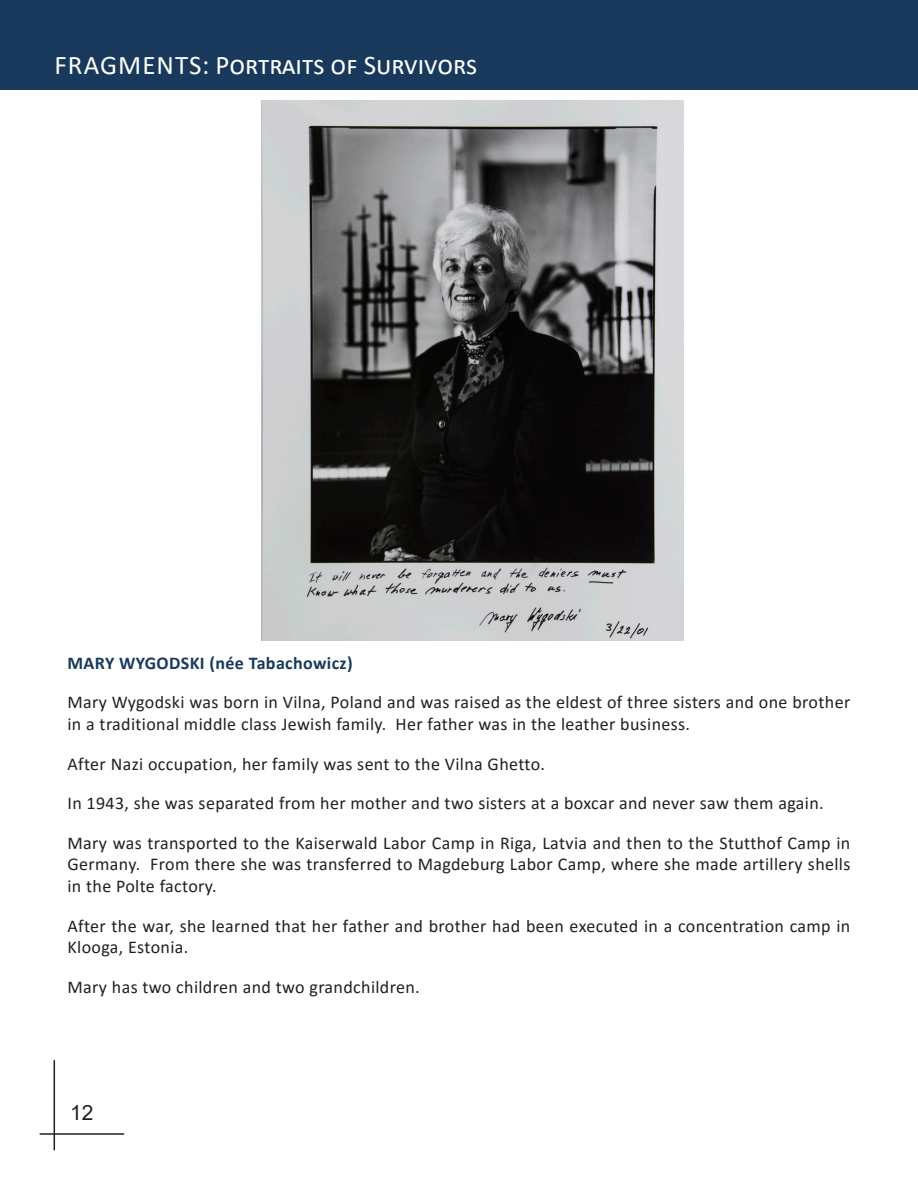
<style>
.page{position:relative;width:918px;height:1188px;background:#fff}
.page>*{position:absolute;margin:0;border:0;box-sizing:border-box;transform-origin:0 0}
.t1{font:27px "Calibri";color:#fff}
.t2{font:21px "Arial";color:#231f20}
.t3{font:18px/21.6px "Calibri";letter-spacing:.02em;color:#231f20}
.t4{font:700 18px "Calibri";letter-spacing:.02em;color:#18395c}
</style>
<div class="page">
<hr style="left:54px;top:1060px;width:1px;height:90px;background:#231f20">
<hr style="left:40px;top:1133px;width:84px;height:2px;background:#231f20">
<img style="left:262px;top:101px;width:421px;height:540px">
<div style="left:0;top:0;width:918px;height:89px;background:#18395c"></div>
<p class="t1" style="left:55px;top:47px;width:424px">FRAGMENTS: Portraits of Survivors</p>
<p class="t4" style="left:68px;top:650px;width:287px">MARY WYGODSKI (née Tabachowicz)</p>
<p class="t3" style="left:68px;top:691px;width:784px">Mary Wygodski was born in Vilna, Poland and was raised as the eldest of three sisters and one brother in a traditional middle class Jewish family. Her father was in the leather business.</p>
<p class="t3" style="left:68px;top:752px;width:479px">After Nazi occupation, her family was sent to the Vilna Ghetto.</p>
<p class="t3" style="left:68px;top:792px;width:758px">In 1943, she was separated from her mother and two sisters at a boxcar and never saw them again.</p>
<p class="t3" style="left:68px;top:831px;width:785px;text-align:justify">Mary was transported to the Kaiserwald Labor Camp in Riga, Latvia and then to the Stutthof Camp in Germany. From there she was transferred to Magdeburg Labor Camp, where she made artillery shells in the Polte factory.</p>
<p class="t3" style="left:68px;top:914px;width:784px">After the war, she learned that her father and brother had been executed in a concentration camp in<br>Klooga, Estonia.</p>
<p class="t3" style="left:68px;top:975px;width:354px">Mary has two children and two grandchildren.</p>
<p class="t2" style="left:70px;top:1098px;width:25px">12</p>
</div>
